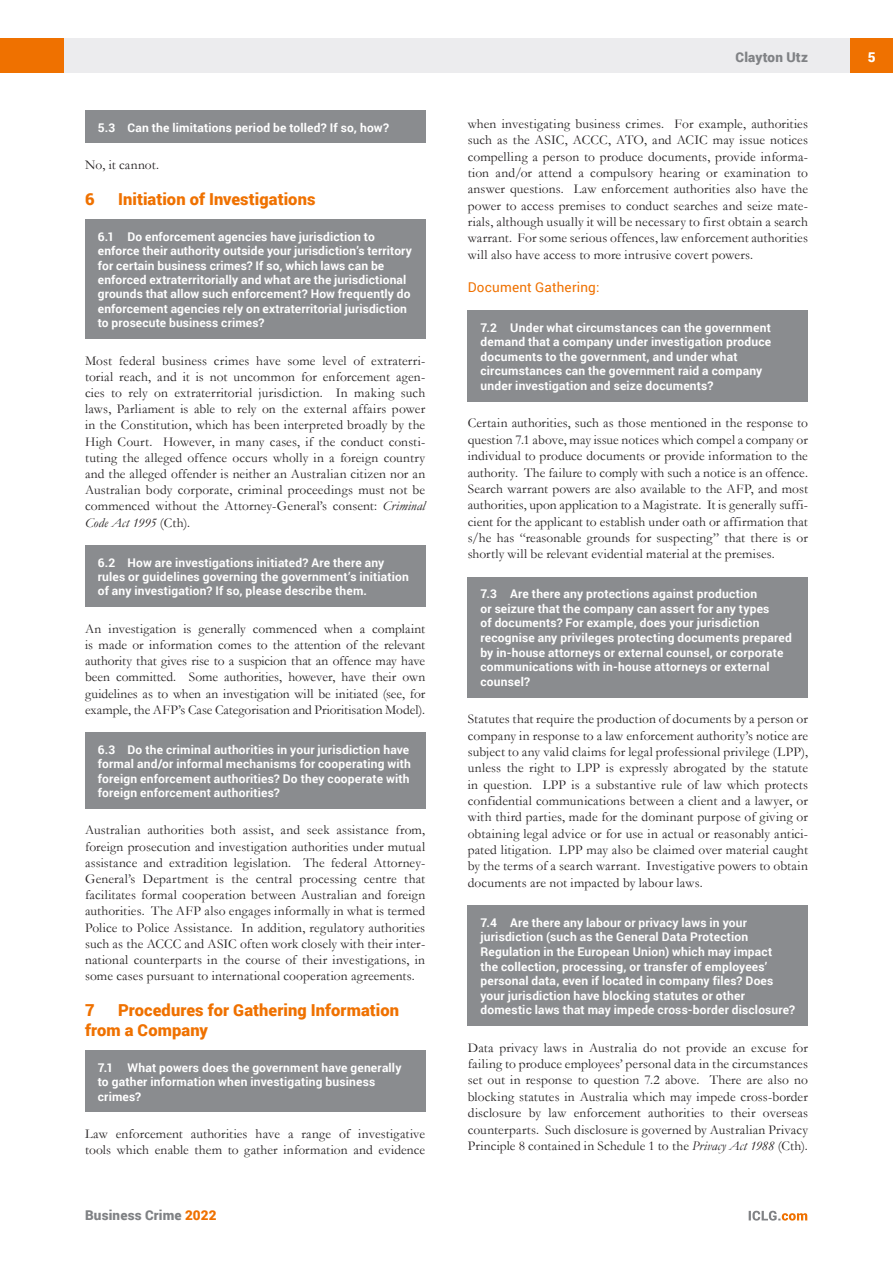
<style>
.page{position:relative;width:893px;height:1263px;background:#fff}
.page>*{position:absolute;margin:0;border:0;box-sizing:border-box;transform-origin:0 0}
.MS_Heading{font:900 16.5px/19.8px "Roboto";letter-spacing:.005em;color:#ef7100}
.MS_Body_Text_-_First{font:13.5px/16.4px "Garamond";letter-spacing:.01em;color:#231f20;text-align:justify}
.t1{font:900 13.5px "Roboto";letter-spacing:.01em;color:#808285}
.Section_Subheading{font:13.5px "Roboto";letter-spacing:.015em;color:#ef7100}
.t2{font:900 13.5px "Roboto";color:#fff}
.MS_-_Question{font:700 12px/14.5px "Roboto";letter-spacing:.015em;color:#fff}
.MS_-_Question_follow{font:700 12px/14.4px "Roboto";letter-spacing:.01em;color:#fff}
.s1{font-style:italic}
.s2{color:#ef7100}
</style>
<div class="page">
<div style="left:64px;top:38px;width:786px;height:34px;background:#ececee"></div>
<div style="left:850px;top:38px;width:43px;height:34px;background:#ef7100"></div>
<div style="left:0;top:38px;width:64px;height:34px;background:#ef7100"></div>
<svg style="left:749px;top:1211px;width:58px;height:9px"></svg>
<div style="left:468px;top:311px;width:340px;height:91px;background:#8a8c8f"></div>
<div style="left:468px;top:577px;width:340px;height:120px;background:#8a8c8f"></div>
<div style="left:468px;top:906px;width:340px;height:120px;background:#8a8c8f"></div>
<div style="left:85px;top:111px;width:340px;height:32px;background:#8a8c8f"></div>
<div style="left:85px;top:220px;width:340px;height:119px;background:#8a8c8f"></div>
<div style="left:85px;top:545px;width:340px;height:62px;background:#8a8c8f"></div>
<div style="left:85px;top:733px;width:340px;height:76px;background:#8a8c8f"></div>
<div style="left:85px;top:1051px;width:340px;height:61px;background:#8a8c8f"></div>
<p class="MS_-_Question" style="left:98px;top:120px;width:293px">5.3 Can the limitations period be tolled? If so, how?</p>
<p class="MS_Body_Text_-_First" style="left:85px;top:156px;width:75px">No, it cannot.</p>
<p class="MS_Heading" style="left:85px;top:189px;width:11px">6</p>
<p class="MS_Heading" style="left:118px;top:189px;width:199px">Initiation of Investigations</p>
<p class="MS_-_Question_follow" style="left:98px;top:229px;width:316px">6.1 Do enforcement agencies have jurisdiction to enforce their authority outside your jurisdiction’s territory for certain business crimes? If so, which laws can be enforced extraterritorially and what are the jurisdictional grounds that allow such enforcement? How frequently do enforcement agencies rely on extraterritorial jurisdiction to prosecute business crimes?</p>
<p class="MS_Body_Text_-_First" style="left:85px;top:352px;width:342px">Most federal business crimes have some level of extraterri&shy;torial reach, and it is not uncommon for enforcement agen&shy;cies to rely on extraterritorial jurisdiction. In making such laws, Parliament is able to rely on the external affairs power in the Constitution, which has been interpreted broadly by the High Court. However, in many cases, if the conduct consti&shy;tuting the alleged offence occurs wholly in a foreign country and the alleged offender is neither an Australian citizen nor an Australian body corporate, criminal proceedings must not be commenced without the Attorney-General’s consent: <span class="s1">Criminal Code Act 1995</span> (Cth).</p>
<p class="MS_-_Question" style="left:98px;top:555px;width:313px">6.2 How are investigations initiated? Are there any rules or guidelines governing the government’s initiation of any investigation? If so, please describe them.</p>
<p class="MS_Body_Text_-_First" style="left:85px;top:620px;width:342px">An investigation is generally commenced when a complaint is made or information comes to the attention of the relevant authority that gives rise to a suspicion that an offence may have been committed. Some authorities, however, have their own guidelines as to when an investigation will be initiated (see, for example, the AFP’s Case Categorisation and Prioritisation Model).</p>
<p class="MS_-_Question" style="left:98px;top:742px;width:315px">6.3 Do the criminal authorities in your jurisdiction have formal and/or informal mechanisms for cooperating with foreign enforcement authorities? Do they cooperate with foreign enforcement authorities?</p>
<p class="MS_Body_Text_-_First" style="left:85px;top:822px;width:342px">Australian authorities both assist, and seek assistance from, foreign prosecution and investigation authorities under mutual assistance and extradition legislation. The federal Attorney-General’s Department is the central processing centre that facilitates formal cooperation between Australian and foreign authorities. The AFP also engages informally in what is termed Police to Police Assistance. In addition, regulatory authorities such as the ACCC and ASIC often work closely with their inter&shy;national counterparts in the course of their investigations, in some cases pursuant to international cooperation agreements.</p>
<p class="MS_Heading" style="left:85px;top:1000px;width:11px">7</p>
<p class="MS_Heading" style="left:85px;top:1000px;width:316px;text-indent:33px">Procedures for Gathering Information from a Company</p>
<p class="MS_-_Question_follow" style="left:98px;top:1060px;width:305px">7.1 What powers does the government have generally to gather information when investigating business crimes?</p>
<p class="MS_Body_Text_-_First" style="left:85px;top:1125px;width:342px">Law enforcement authorities have a range of investigative tools which enable them to gather information and evidence</p>
<p class="t1" style="left:85px;top:1206px;width:133px">Business Crime <span class="s2">2022</span></p>
<p class="t1" style="left:735px;top:48px;width:74px">Clayton Utz</p>
<p class="t2" style="left:868px;top:48px;width:9px">5</p>
<p class="MS_Body_Text_-_First" style="left:468px;top:115px;width:342px">when investigating business crimes. For example, authorities such as the ASIC, ACCC, ATO, and ACIC may issue notices compelling a person to produce documents, provide informa&shy;tion and/or attend a compulsory hearing or examination to answer questions. Law enforcement authorities also have the power to access premises to conduct searches and seize mate&shy;rials, although usually it will be necessary to first obtain a search warrant. For some serious offences, law enforcement authorities will also have access to more intrusive covert powers.</p>
<p class="Section_Subheading" style="left:468px;top:277px;width:133px">Document Gathering:</p>
<p class="MS_-_Question" style="left:480px;top:320px;width:292px">7.2 Under what circumstances can the government demand that a company under investigation produce documents to the government, and under what circumstances can the government raid a company under investigation and seize documents?</p>
<p class="MS_Body_Text_-_First" style="left:468px;top:415px;width:342px">Certain authorities, such as those mentioned in the response to question 7.1 above, may issue notices which compel a company or individual to produce documents or provide information to the authority. The failure to comply with such a notice is an offence.<br>Search warrant powers are also available to the AFP, and most authorities, upon application to a Magistrate. It is generally suffi&shy;cient for the applicant to establish under oath or affirmation that s/he has “reasonable grounds for suspecting” that there is or shortly will be relevant evidential material at the premises.</p>
<p class="MS_-_Question" style="left:480px;top:586px;width:313px">7.3 Are there any protections against production<br>or seizure that the company can assert for any types<br>of documents? For example, does your jurisdiction recognise any privileges protecting documents prepared by in-house attorneys or external counsel, or corporate communications with in-house attorneys or external counsel?</p>
<p class="MS_Body_Text_-_First" style="left:468px;top:710px;width:342px">Statutes that require the production of documents by a person or company in response to a law enforcement authority’s notice are subject to any valid claims for legal professional privilege (LPP), unless the right to LPP is expressly abrogated by the statute in question. LPP is a substantive rule of law which protects confidential communications between a client and a lawyer, or with third parties, made for the dominant purpose of giving or obtaining legal advice or for use in actual or reasonably antici&shy;pated litigation. LPP may also be claimed over material caught by the terms of a search warrant. Investigative powers to obtain documents are not impacted by labour laws.</p>
<p class="MS_-_Question" style="left:480px;top:915px;width:316px">7.4 Are there any labour or privacy laws in your jurisdiction (such as the General Data Protection Regulation in the European Union) which may impact<br>the collection, processing, or transfer of employees’ personal data, even if located in company files? Does your jurisdiction have blocking statutes or other domestic laws that may impede cross-border disclosure?</p>
<p class="MS_Body_Text_-_First" style="left:468px;top:1039px;width:342px">Data privacy laws in Australia do not provide an excuse for failing to produce employees’ personal data in the circumstances set out in response to question 7.2 above. There are also no blocking statutes in Australia which may impede cross-border disclosure by law enforcement authorities to their overseas counterparts. Such disclosure is governed by Australian Privacy Principle 8 contained in Schedule 1 to the <span class="s1">Privacy Act 1988</span> (Cth).</p>
</div>
